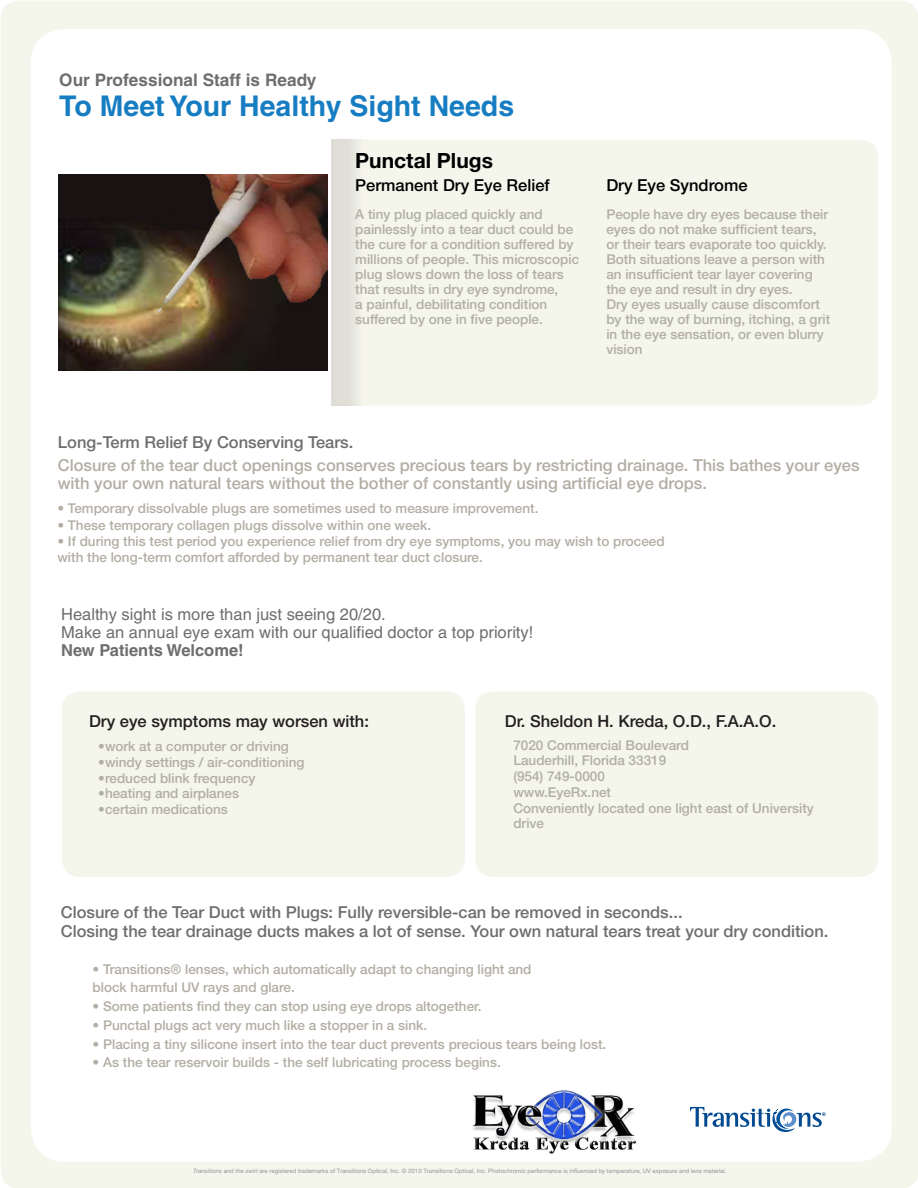
<style>
.page{position:relative;width:918px;height:1188px;background:#fff}
.page>*{position:absolute;margin:0;border:0;box-sizing:border-box;transform-origin:0 0}
.t1{font:700 28.5px "Helvetica";color:#177dc2}
.t2{font:700 21px "Helvetica Neue";color:#000}
.t3{font:700 17.25px "Helvetica";color:#6e6e6e}
.t4{font:500 16.5px/18.8px "Helvetica Neue";color:#6e6e6e}
.t5{font:500 16.5px/18px "Helvetica Neue";color:#b3aea4}
.t6{font:16.5px/18px "Helvetica";color:#6e6e6e}
.t7{font:500 16.5px "Helvetica Neue";color:#231f20}
.t8{font:500 16.5px "Helvetica Neue";color:#000}
.t9{font:700 16.5px "Helvetica";color:#6e6e6e}
.t10{font:500 13.5px/15px "Helvetica Neue";color:#b3aea4}
.t11{font:6px "Helvetica Neue";color:#939598}
.s1{font-style:italic}
</style>
<div class="page">
<div style="left:1px;top:1px;width:917px;height:1187px;background:#f4f5eb;border-radius:18px"></div>
<div style="left:31px;top:29px;width:861px;height:1133px;background:#fff;border-radius:34px"></div>
<div style="left:62px;top:691px;width:403px;height:186px;background:#f4f5eb;border-radius:18px"></div>
<div style="left:475px;top:691px;width:403px;height:186px;background:#f4f5eb;border-radius:18px"></div>
<div style="left:332px;top:140px;width:546px;height:265px;background:#f4f5eb;border-radius:18px"></div>
<svg style="left:690px;top:1107px;width:136px;height:25px"></svg>
<img style="left:58px;top:174px;width:269px;height:196px">
<img style="left:472px;top:1091px;width:164px;height:63px">
<p class="t3" style="left:59px;top:69px;width:259px">Our Professional Staff is Ready</p>
<h1 class="t1" style="left:59px;top:89px;width:456px">To Meet Your Healthy Sight Needs</h1>
<h2 class="t2" style="left:355px;top:148px;width:139px">Punctal Plugs</h2>
<p class="t8" style="left:355px;top:175px;width:196px">Permanent Dry Eye Relief</p>
<p class="t10" style="left:355px;top:207px;width:225px">A tiny plug placed quickly and painlessly into a tear duct could be the cure for a condition suffered by millions of people. This microscopic plug slows down the loss of tears that results in dry eye syndrome,<br>a painful, debilitating condition suffered by one in five people.</p>
<p class="t8" style="left:606px;top:175px;width:143px">Dry Eye Syndrome</p>
<p class="t10" style="left:606px;top:207px;width:225px">People have dry eyes because their eyes do not make sufficient tears, or their tears evaporate too quickly.<br>Both situations leave a person with an insufficient tear layer covering the eye and result in dry eyes.<br>Dry eyes usually cause discomfort by the way of burning, itching, a grit in the eye sensation, or even blurry vision</p>
<p class="t4" style="left:58px;top:432px;width:297px">Long-Term Relief By Conserving Tears.</p>
<p class="t5" style="left:58px;top:456px;width:803px">Closure of the tear duct openings conserves precious tears by restricting drainage. This bathes your eyes with your own natural tears without the bother of constantly using artificial eye drops.</p>
<p class="t10" style="left:57px;top:501px;width:482px">• Temporary dissolvable plugs are sometimes used to measure improvement.</p>
<p class="t10" style="left:57px;top:517px;width:375px">• These temporary collagen plugs dissolve within one week.</p>
<p class="t10" style="left:57px;top:533px;width:609px;line-height:16.2px">• If during this test period you experience relief from dry eye symptoms, you may wish to proceed with the long-term comfort afforded by permanent tear duct closure.</p>
<p class="t6" style="left:61px;top:606px;width:474px">Healthy sight is more than just seeing 20/20.<br>Make an annual eye exam with our qualified doctor a top priority!</p>
<p class="t9" style="left:61px;top:641px;width:184px">New Patients Welcome!</p>
<p class="t7" style="left:89px;top:712px;width:281px">Dry eye symptoms may worsen with:</p>
<p class="t7" style="left:505px;top:712px;width:273px">Dr. Sheldon H. Kreda, O.D., F.A.A.O.</p>
<p class="t10" style="left:98px;top:739px;width:192px">•work at a computer or driving</p>
<p class="t10" style="left:98px;top:754px;width:208px">•windy settings / air-conditioning</p>
<p class="t10" style="left:98px;top:770px;width:159px">•reduced blink frequency</p>
<p class="t10" style="left:98px;top:786px;width:142px">•heating and airplanes</p>
<p class="t10" style="left:98px;top:802px;width:131px">•certain medications</p>
<p class="t10" style="left:513px;top:737px;width:302px;line-height:15.8px">7020 Commercial Boulevard<br>Lauderhill, Florida 33319<br>(954) 749-0000<br>www.EyeRx.net<br>Conveniently located one light east of University drive</p>
<p class="t4" style="left:61px;top:903px;width:769px">Closure of the Tear Duct with Plugs: Fully reversible-can be removed in seconds...<br>Closing the tear drainage ducts makes a lot of sense. Your own natural tears treat your dry condition.</p>
<p class="t10" style="left:93px;top:959px;width:440px;line-height:18.8px">• Transitions® lenses, which automatically adapt to changing light and block harmful UV rays and glare.</p>
<p class="t10" style="left:93px;top:999px;width:390px">• Some patients find they can stop using eye drops altogether.</p>
<p class="t10" style="left:93px;top:1018px;width:336px">• Punctal plugs act very much like a stopper in a sink.</p>
<p class="t10" style="left:93px;top:1036px;width:515px">• Placing a tiny silicone insert into the tear duct prevents precious tears being lost.</p>
<p class="t10" style="left:93px;top:1055px;width:410px">• As the tear reservoir builds - the self lubricating process begins.</p>
<p class="t11" style="left:193px;top:1167px;width:535px"><span class="s1">Transitions</span> and <span class="s1">the swirl</span> are registered trademarks of Transitions Optical, Inc. © 2010 Transitions Optical, Inc. Photochromic performance is influenced by temperature, UV exposure and lens material.</p>
</div>
